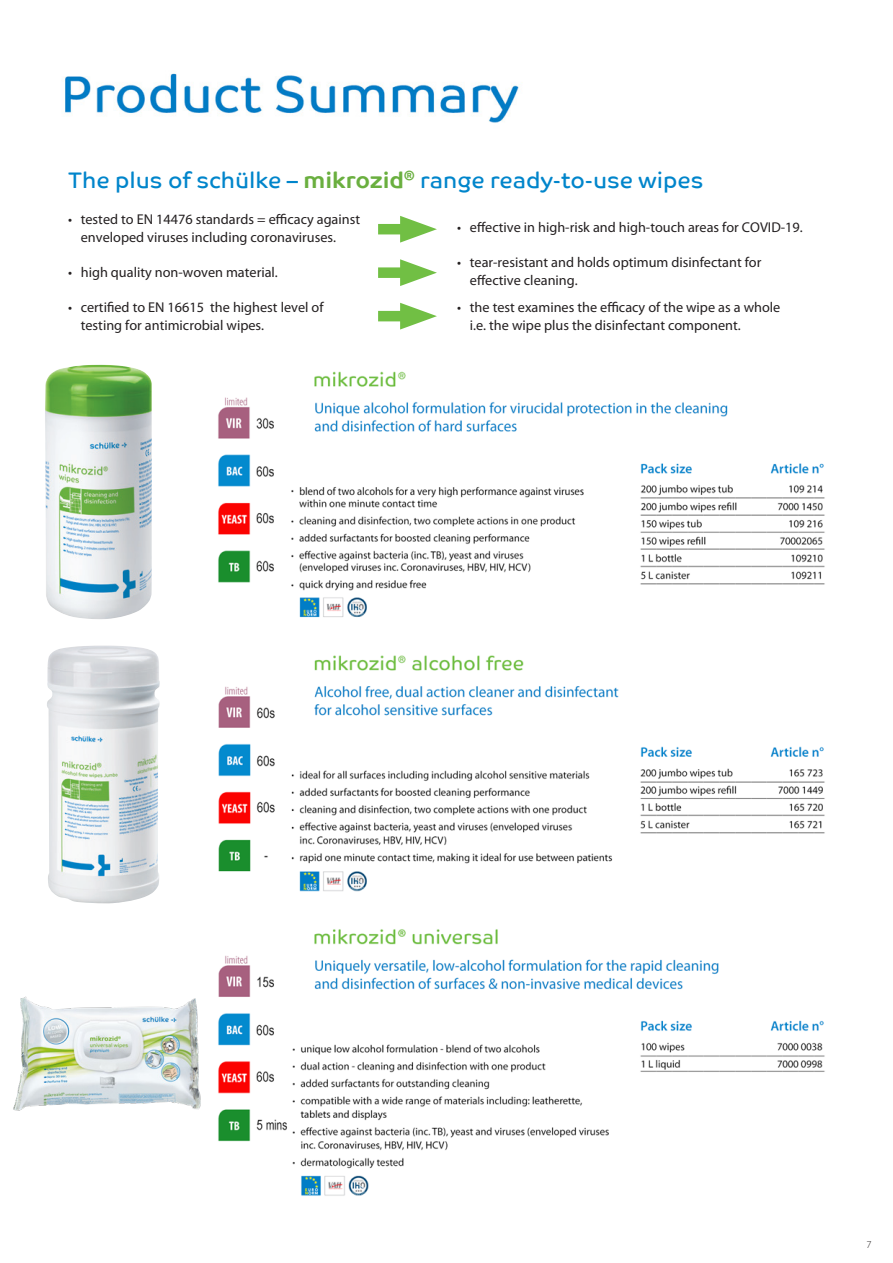
<style>
.page{position:relative;width:893px;height:1263px;background:#fff}
.page>*{position:absolute;margin:0;border:0;box-sizing:border-box;transform-origin:0 0}
.t1{font:22.5px "Co Text";color:#0085cb}
.t2{font:14.25px/18px "Myriad Pro";color:#231f20}
.t3{font:300 10.5px "Myriad Pro";color:#231f20}
.s1{font-family:"Co Text Bd";color:#6aaf3f}
</style>
<div class="page">
<img style="left:64px;top:73px;width:455px;height:50px">
<img style="left:92px;top:364px;width:733px;height:832px">
<img style="left:13px;top:989px;width:195px;height:130px">
<img style="left:47px;top:645px;width:113px;height:259px">
<img style="left:45px;top:365px;width:107px;height:255px">
<div style="left:378px;top:224px;width:38px;height:10px;background:#71bf44"></div>
<svg style="left:400px;top:216px;width:37px;height:27px"></svg>
<div style="left:378px;top:267px;width:38px;height:11px;background:#71bf44"></div>
<svg style="left:400px;top:259px;width:37px;height:27px"></svg>
<div style="left:378px;top:311px;width:38px;height:10px;background:#71bf44"></div>
<svg style="left:400px;top:303px;width:37px;height:27px"></svg>
<h1 class="t1" style="left:68px;top:166px;width:637px">The plus of schülke – <span class="s1">mikrozid</span><sup>®</sup> range ready-to-use wipes</h1>
<p class="t2" style="left:81px;top:210px;width:281px;text-indent:-13px">• tested to EN 14476 standards = efficacy against enveloped viruses including coronaviruses.</p>
<p class="t2" style="left:68px;top:263px;width:211px">• high quality non-woven material.</p>
<p class="t2" style="left:81px;top:298px;width:244px;text-indent:-13px">• certified to EN 16615 the highest level of testing for antimicrobial wipes.</p>
<p class="t2" style="left:457px;top:218px;width:347px">• effective in high-risk and high-touch areas for COVID-19.</p>
<p class="t2" style="left:470px;top:253px;width:293px;text-indent:-13px">• tear-resistant and holds optimum disinfectant for effective cleaning.</p>
<p class="t2" style="left:470px;top:298px;width:312px;text-indent:-13px">• the test examines the efficacy of the wipe as a whole i.e. the wipe plus the disinfectant component.</p>
<p class="t3" style="left:867px;top:1238px;width:7px">7</p>
</div>
